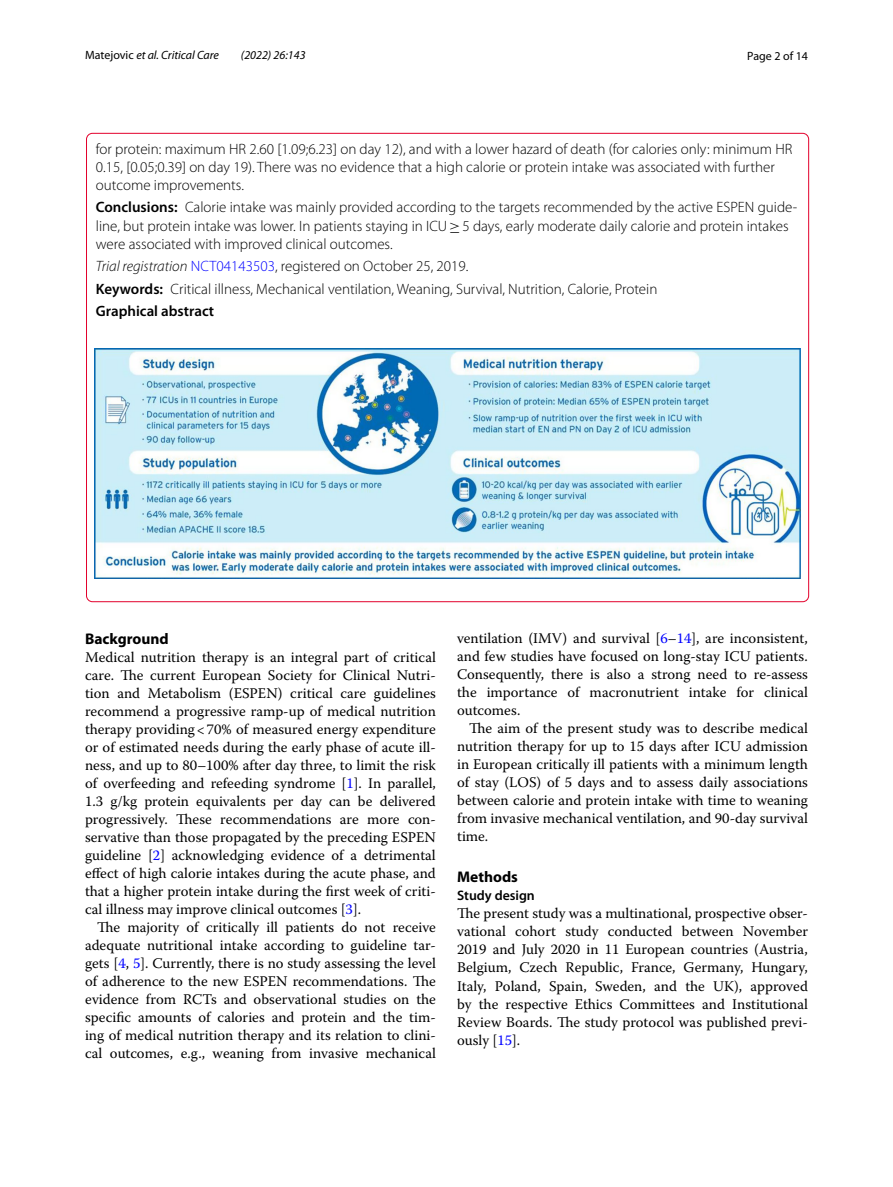
<style>
.page{position:relative;width:893px;height:1187px;background:#fff}
.page>*{position:absolute;margin:0;border:0;box-sizing:border-box;transform-origin:0 0}
.t1{font:700 15.45px "Myriad Pro";color:#000}
.t2{font:300 15px/18px "Myriad Pro";color:#000}
.t3{font:14.7px/18px "Warnock Pro";color:#000;text-align:justify}
.t4{font:600 13.8px "Myriad Pro";color:#000}
.t5{font:italic 12px "Myriad Pro";color:#000}
.t6{font:12px "Myriad Pro";color:#000}
.s1{font-style:normal}
.s2{font-weight:600}
.s3{font-family:"MTSY";font-weight:400}
.s4{font-style:italic}
.s5{color:#00f}
</style>
<div class="page">
<img style="left:95px;top:348px;width:705px;height:230px">
<p class="t5" style="left:85px;top:48px;width:136px"><span class="s1">Matejovic</span> et al. Critical Care</p>
<p class="t5" style="left:241px;top:48px;width:66px">(2022) 26:143</p>
<p class="t6" style="left:747px;top:48px;width:62px">Page 2 of 14</p>
<p class="t2" style="left:96px;top:140px;width:698px">for protein: maximum HR 2.60 [1.09;6.23] on day 12), and with a lower hazard of death (for calories only: minimum HR<br>0.15, [0.05;0.39] on day 19). There was no evidence that a high calorie or protein intake was associated with further outcome improvements.</p>
<p class="t2" style="left:96px;top:199px;width:703px"><span class="s2">Conclusions:</span> Calorie intake was mainly provided according to the targets recommended by the active ESPEN guide&shy;line, but protein intake was lower. In patients staying in ICU<span class="s3">≥</span>5 days, early moderate daily calorie and protein intakes were associated with improved clinical outcomes.</p>
<p class="t2" style="left:96px;top:255px;width:563px;line-height:22.5px"><span class="s4">Trial registration</span> <span class="s5">NCT04143503</span>, registered on October 25, 2019.<br><span class="s2">Keywords:</span> Critical illness, Mechanical ventilation, Weaning, Survival, Nutrition, Calorie, Protein<br><span class="s2">Graphical abstract</span></p>
<p class="t1" style="left:85px;top:628px;width:85px">Background</p>
<p class="t3" style="left:85px;top:647px;width:352px">Medical nutrition therapy is an integral part of critical care. The current European Society for Clinical Nutri&shy;tion and Metabolism (ESPEN) critical care guidelines recommend a progressive ramp-up of medical nutrition therapy providing&lt;70% of measured energy expenditure or of estimated needs during the early phase of acute ill&shy;ness, and up to 80–100% after day three, to limit the risk of overfeeding and refeeding syndrome [<span class="s5">1</span>]. In parallel, 1.3 g/kg protein equivalents per day can be delivered progressively. These recommendations are more con&shy;servative than those propagated by the preceding ESPEN guideline [<span class="s5">2</span>] acknowledging evidence of a detrimental effect of high calorie intakes during the acute phase, and that a higher protein intake during the first week of criti&shy;cal illness may improve clinical outcomes [<span class="s5">3</span>].</p>
<p class="t3" style="left:85px;top:917px;width:352px;text-indent:12px">The majority of critically ill patients do not receive adequate nutritional intake according to guideline tar&shy;gets [<span class="s5">4</span>, <span class="s5">5</span>]. Currently, there is no study assessing the level of adherence to the new ESPEN recommendations. The evidence from RCTs and observational studies on the specific amounts of calories and protein and the tim&shy;ing of medical nutrition therapy and its relation to clini&shy;cal outcomes, e.g., weaning from invasive mechanical</p>
<p class="t3" style="left:457px;top:628px;width:352px">ventilation (IMV) and survival [<span class="s5">6</span>–<span class="s5">14</span>], are inconsistent, and few studies have focused on long-stay ICU patients.<br>Consequently, there is also a strong need to re-assess the importance of macronutrient intake for clinical outcomes.</p>
<p class="t3" style="left:457px;top:718px;width:352px;text-indent:12px">The aim of the present study was to describe medical nutrition therapy for up to 15 days after ICU admission in European critically ill patients with a minimum length of stay (LOS) of 5 days and to assess daily associations between calorie and protein intake with time to weaning from invasive mechanical ventilation, and 90-day survival time.</p>
<p class="t1" style="left:457px;top:867px;width:62px">Methods</p>
<p class="t4" style="left:457px;top:887px;width:79px">Study design</p>
<p class="t3" style="left:457px;top:904px;width:352px">The present study was a multinational, prospective obser&shy;vational cohort study conducted between November 2019 and July 2020 in 11 European countries (Austria, Belgium, Czech Republic, France, Germany, Hungary, Italy, Poland, Spain, Sweden, and the UK), approved by the respective Ethics Committees and Institutional Review Boards. The study protocol was published previ&shy;ously [<span class="s5">15</span>].</p>
</div>
